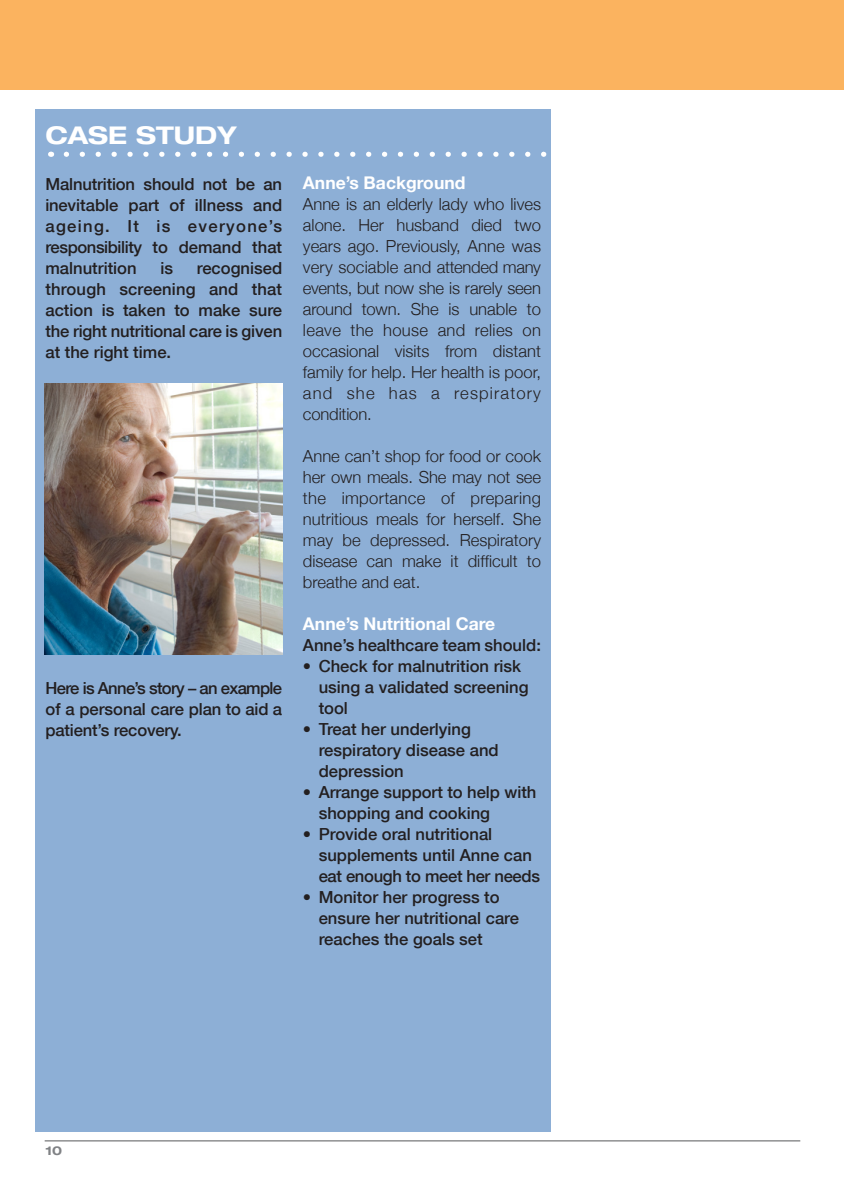
<style>
.page{position:relative;width:844px;height:1191px;background:#fff}
.page>*{position:absolute;margin:0;border:0;box-sizing:border-box;transform-origin:0 0}
.t1{font:700 expanded 24.5px "Helvetica Neue LT Std";color:#fff}
.t2{font:700 17.5px "Helvetica Neue";color:#fff}
.t3{font:500 16.62px/21px "Helvetica Neue";color:#231f20}
.t4{font:300 16.62px/21px "Helvetica Neue";color:#231f20;text-align:justify}
.t5{font:500 16.62px "Helvetica Neue";letter-spacing:-.02em;color:#231f20}
.t6{font:700 expanded 12.25px "Helvetica Neue LT Std";color:#808285}
</style>
<div class="page">
<hr style="left:45px;top:1140px;width:755px;height:1px;background:#57585a">
<div style="left:0;top:0;width:843px;height:89px;background:#fbb35f"></div>
<div style="left:36px;top:109px;width:515px;height:1022px;background:#8dafd6"></div>
<svg style="left:66px;top:152px;width:481px;height:5px"></svg>
<img style="left:45px;top:383px;width:237px;height:271px">
<p class="t1" style="left:45px;top:120px;width:193px">CASE STUDY</p>
<p class="t3" style="left:45px;top:172px;width:238px;text-align:justify">Malnutrition should not be an inevitable part of illness and ageing. It is everyone’s responsibility to demand that malnutrition</p>
<p class="t3" style="left:45px;top:256px;width:238px;text-align:justify;text-indent:151px">recognised through screening and that action is taken to make sure the right nutritional care is given at the right time.</p>
<p class="t3" style="left:160px;top:256px;width:14px">is</p>
<p class="t3" style="left:45px;top:676px;width:238px;text-align:justify">Here is Anne’s story – an example of a personal care plan to aid a patient’s recovery.</p>
<p class="t2" style="left:303px;top:167px;width:164px">Anne’s Background</p>
<p class="t4" style="left:303px;top:193px;width:239px">Anne is an elderly lady who lives alone. Her husband died two years ago. Previously, Anne was very sociable and attended many events, but now she is rarely seen around town. She is unable to leave the house and relies on occasional visits from distant family for help. Her health is poor, and she has a respiratory condition.</p>
<p class="t4" style="left:303px;top:445px;width:239px">Anne can’t shop for food or cook her own meals. She may not see the importance of preparing nutritious meals for herself. She may be depressed. Respiratory disease can make it difficult to breathe and eat.</p>
<p class="t2" style="left:303px;top:608px;width:194px">Anne’s Nutritional Care</p>
<p class="t3" style="left:303px;top:634px;width:239px">Anne’s healthcare team should:</p>
<p class="t3" style="left:318px;top:655px;width:211px;text-indent:-16px">• Check for malnutrition risk using a validated screening tool</p>
<p class="t3" style="left:303px;top:718px;width:169px">• Treat her underlying</p>
<p class="t3" style="left:318px;top:739px;width:181px">respiratory disease and depression</p>
<p class="t3" style="left:318px;top:781px;width:219px;text-indent:-16px">• Arrange support to help with shopping and cooking</p>
<p class="t3" style="left:303px;top:823px;width:191px">• Provide oral nutritional</p>
<p class="t3" style="left:318px;top:844px;width:215px">supplements until Anne can</p>
<p class="t5" style="left:318px;top:863px;width:223px">eat enough to meet her needs</p>
<p class="t3" style="left:318px;top:886px;width:202px;text-indent:-16px">• Monitor her progress to ensure her nutritional care reaches the goals set</p>
<p class="t6" style="left:45px;top:1142px;width:18px">10</p>
</div>
